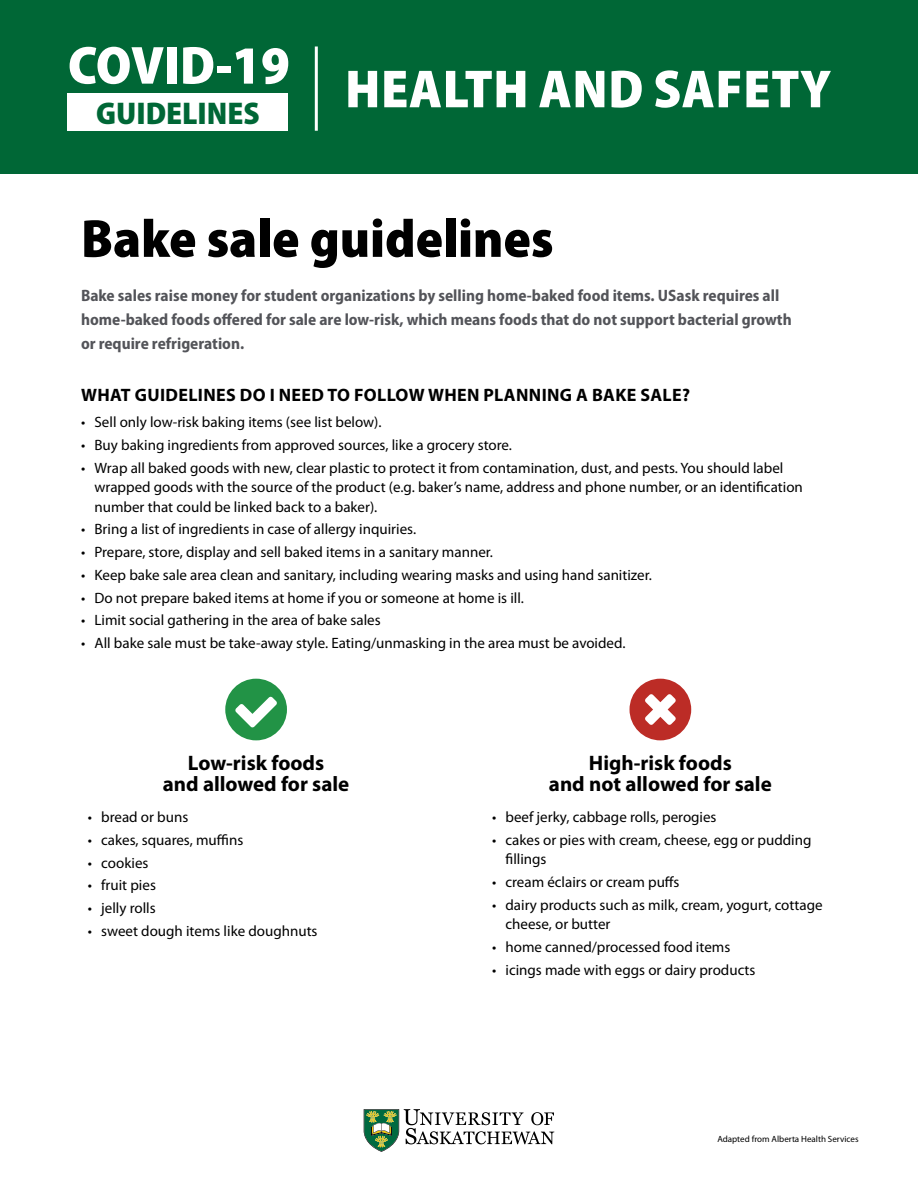
<style>
.page{position:relative;width:918px;height:1188px;background:#fff}
.page>*{position:absolute;margin:0;border:0;box-sizing:border-box;transform-origin:0 0}
.Heading_Top{font:900 semi-condensed 54px "Myriad Pro";letter-spacing:.01em;color:#fff}
.Heading_1{font:900 semi-condensed 54px "Myriad Pro";color:#000}
.t1{font:900 semi-condensed 31.5px "Myriad Pro";color:#006736}
.Heading_3{font:700 21px/21px "Myriad Pro";color:#000;text-align:center}
.Heading_3-2{font:700 18px "Myriad Pro";letter-spacing:.02em;color:#000}
.Top_Text{font:700 semi-condensed 16.5px/24px "Myriad Pro";color:#535459}
.t2{font:15px/19.5px "Myriad Pro";color:#000}
.Body{font:9px "Myriad Pro";color:#000}
</style>
<div class="page">
<div style="left:0;top:0;width:918px;height:174px;background:#006736"></div>
<div style="left:68px;top:93px;width:220px;height:38px;background:#fff"></div>
<hr style="left:315px;top:46px;width:3px;height:85px;background:#fff">
<svg style="left:364px;top:1109px;width:190px;height:43px"></svg>
<p class="Heading_Top" style="left:68px;top:35px;width:223px">COVID-19</p>
<p class="t1" style="left:96px;top:95px;width:165px">GUIDELINES</p>
<p class="Heading_Top" style="left:345px;top:59px;width:487px">HEALTH AND SAFETY</p>
<p class="Heading_1" style="left:81px;top:208px;width:474px">Bake sale guidelines</p>
<p class="Top_Text" style="left:81px;top:284px;width:712px">Bake sales raise money for student organizations by selling home-baked food items. USask requires all home-baked foods offered for sale are low-risk, which means foods that do not support bacterial growth or require refrigeration.</p>
<p class="Heading_3-2" style="left:81px;top:385px;width:610px">WHAT GUIDELINES DO I NEED TO FOLLOW WHEN PLANNING A BAKE SALE?</p>
<p class="t2" style="left:81px;top:413px;width:302px">• Sell only low-risk baking items (see list below).</p>
<p class="t2" style="left:81px;top:435px;width:433px">• Buy baking ingredients from approved sources, like a grocery store.</p>
<p class="t2" style="left:94px;top:458px;width:710px;text-indent:-14px">• Wrap all baked goods with new, clear plastic to protect it from contamination, dust, and pests. You should label wrapped goods with the source of the product (e.g. baker’s name, address and phone number, or an identification number that could be linked back to a baker).</p>
<p class="t2" style="left:81px;top:520px;width:337px">• Bring a list of ingredients in case of allergy inquiries.</p>
<p class="t2" style="left:81px;top:543px;width:414px">• Prepare, store, display and sell baked items in a sanitary manner.</p>
<p class="t2" style="left:81px;top:565px;width:573px">• Keep bake sale area clean and sanitary, including wearing masks and using hand sanitizer.</p>
<p class="t2" style="left:81px;top:588px;width:444px">• Do not prepare baked items at home if you or someone at home is ill.</p>
<p class="t2" style="left:81px;top:611px;width:301px">• Limit social gathering in the area of bake sales</p>
<p class="t2" style="left:81px;top:634px;width:546px">• All bake sale must be take-away style. Eating/unmasking in the area must be avoided.</p>
<p class="Heading_3" style="left:163px;top:753px;width:188px">Low-risk foods<br>and allowed for sale</p>
<p class="Heading_3" style="left:549px;top:753px;width:224px">High-risk foods<br>and not allowed for sale</p>
<p class="t2" style="left:88px;top:808px;width:102px">• bread or buns</p>
<p class="t2" style="left:88px;top:831px;width:157px">• cakes, squares, muffins</p>
<p class="t2" style="left:88px;top:853px;width:62px">• cookies</p>
<p class="t2" style="left:88px;top:876px;width:70px">• fruit pies</p>
<p class="t2" style="left:88px;top:899px;width:69px">• jelly rolls</p>
<p class="t2" style="left:88px;top:921px;width:231px">• sweet dough items like doughnuts</p>
<p class="t2" style="left:492px;top:808px;width:226px">• beef jerky, cabbage rolls, perogies</p>
<p class="t2" style="left:506px;top:831px;width:308px;text-indent:-14px">• cakes or pies with cream, cheese, egg or pudding fillings</p>
<p class="t2" style="left:492px;top:873px;width:189px">• cream éclairs or cream puffs</p>
<p class="t2" style="left:506px;top:895px;width:319px;text-indent:-14px">• dairy products such as milk, cream, yogurt, cottage cheese, or butter</p>
<p class="t2" style="left:492px;top:938px;width:240px">• home canned/processed food items</p>
<p class="t2" style="left:492px;top:960px;width:265px">• icings made with eggs or dairy products</p>
<p class="Body" style="left:717px;top:1134px;width:143px">Adapted from Alberta Health Services</p>
</div>
